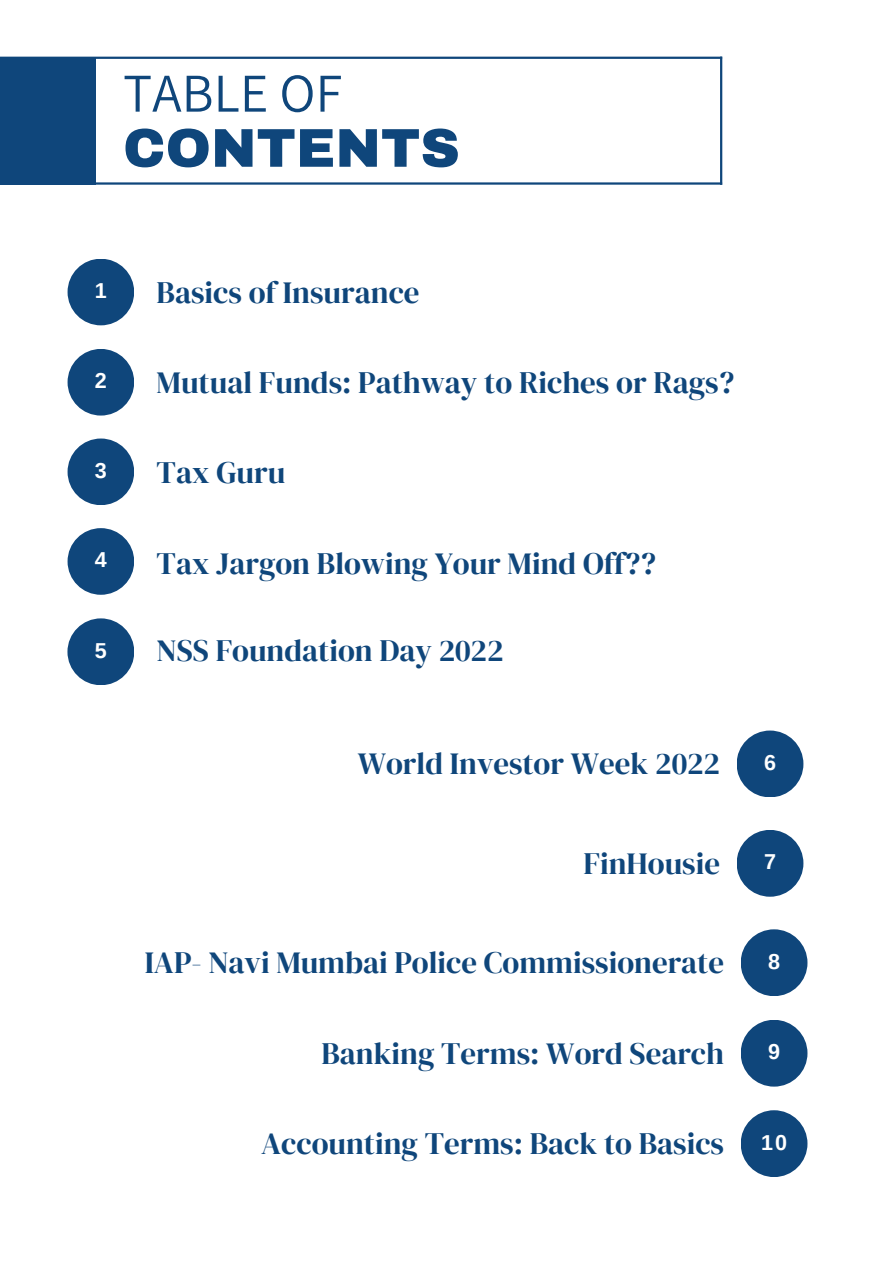
<style>
.page{position:relative;width:893px;height:1264px;background:#fff}
.page>*{position:absolute;margin:0;border:0;box-sizing:border-box;transform-origin:0 0}
.t1{font:900 54.6px "Archivo";color:#0f467b}
.t2{font:54.6px "Assistant";color:#0f467b}
.t3{font:30.9px "DM Serif Display";color:#0f467b}
.t4{font:700 21.6px "Arimo";color:#fff}
</style>
<div class="page">
<hr style="left:0;top:182px;width:722px;height:3px;background:#0f467b">
<hr style="left:0;top:57px;width:722px;height:2px;background:#0f467b">
<hr style="left:720px;top:57px;width:2px;height:128px;background:#0f467b">
<div style="left:0;top:58px;width:96px;height:126px;background:#0f467b"></div>
<div style="left:68px;top:259px;width:66px;height:66px;background:#0f467b;border-radius:50%"></div>
<div style="left:68px;top:349px;width:66px;height:66px;background:#0f467b;border-radius:50%"></div>
<div style="left:68px;top:438px;width:66px;height:67px;background:#0f467b;border-radius:50%"></div>
<div style="left:68px;top:528px;width:66px;height:66px;background:#0f467b;border-radius:50%"></div>
<div style="left:67px;top:618px;width:67px;height:67px;background:#0f467b;border-radius:50%"></div>
<div style="left:736px;top:730px;width:67px;height:67px;background:#0f467b;border-radius:50%"></div>
<div style="left:736px;top:829px;width:67px;height:67px;background:#0f467b;border-radius:50%"></div>
<div style="left:740px;top:929px;width:67px;height:67px;background:#0f467b;border-radius:50%"></div>
<div style="left:740px;top:1019px;width:67px;height:67px;background:#0f467b;border-radius:50%"></div>
<div style="left:740px;top:1110px;width:67px;height:67px;background:#0f467b;border-radius:50%"></div>
<p class="t2" style="left:123px;top:56px;width:221px">TABLE OF</p>
<p class="t1" style="left:123px;top:119px;width:338px">CONTENTS</p>
<p class="t4" style="left:95px;top:278px;width:13px">1</p>
<p class="t3" style="left:157px;top:271px;width:264px">Basics of Insurance</p>
<p class="t4" style="left:95px;top:369px;width:13px">2</p>
<p class="t3" style="left:157px;top:361px;width:579px">Mutual Funds: Pathway to Riches or Rags?</p>
<p class="t4" style="left:95px;top:458px;width:13px">3</p>
<p class="t3" style="left:157px;top:450px;width:130px">Tax Guru</p>
<p class="t4" style="left:95px;top:548px;width:13px">4</p>
<p class="t3" style="left:157px;top:541px;width:501px">Tax Jargon Blowing Your Mind Off??</p>
<p class="t4" style="left:95px;top:638px;width:13px">5</p>
<p class="t3" style="left:157px;top:628px;width:348px">NSS Foundation Day 2022</p>
<p class="t3" style="left:357px;top:742px;width:364px">World Investor Week 2022</p>
<p class="t4" style="left:764px;top:750px;width:13px">6</p>
<p class="t3" style="left:583px;top:841px;width:138px">FinHousie</p>
<p class="t4" style="left:764px;top:849px;width:13px">7</p>
<p class="t3" style="left:145px;top:941px;width:581px">IAP- Navi Mumbai Police Commissionerate</p>
<p class="t4" style="left:768px;top:949px;width:13px">8</p>
<p class="t3" style="left:321px;top:1031px;width:404px">Banking Terms: Word Search</p>
<p class="t4" style="left:768px;top:1039px;width:13px">9</p>
<p class="t3" style="left:261px;top:1121px;width:464px">Accounting Terms: Back to Basics</p>
<p class="t4" style="left:761px;top:1129px;width:27px">10</p>
</div>
